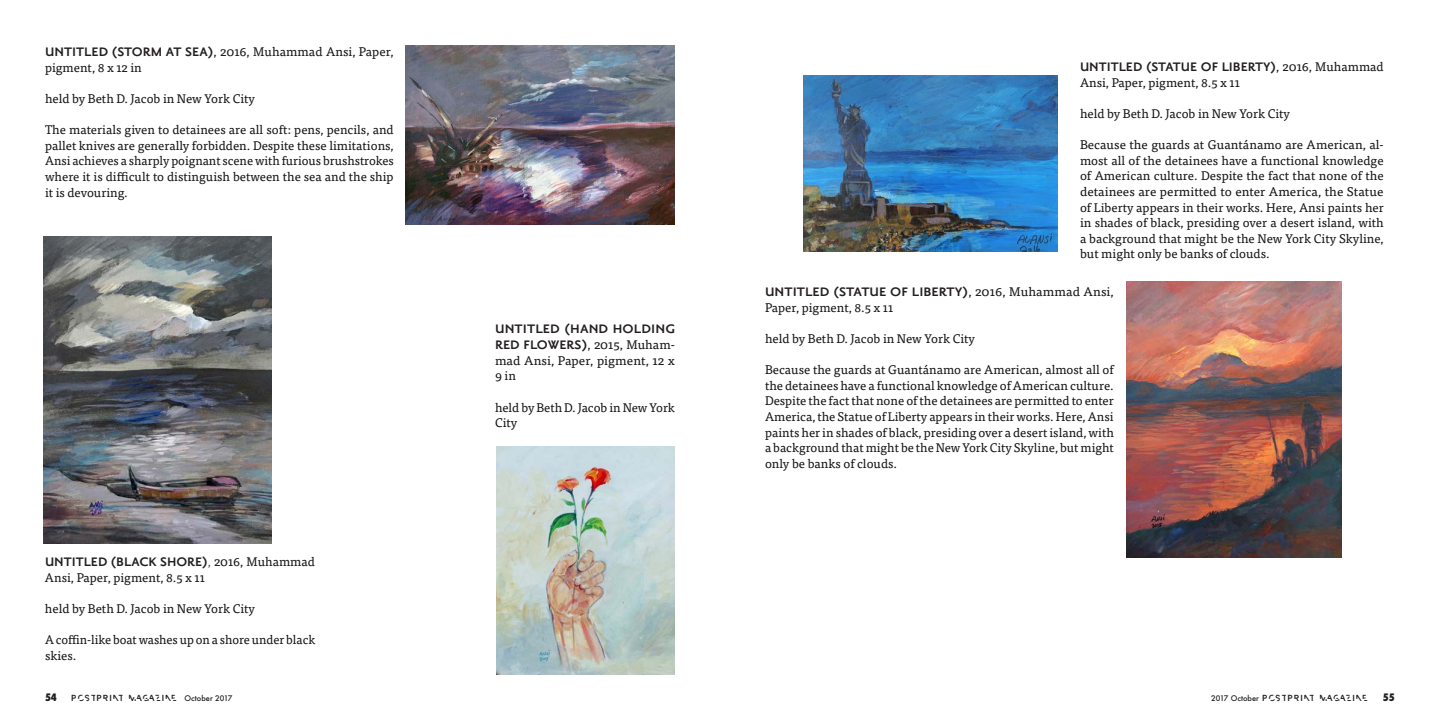
<style>
.page{position:relative;width:1440px;height:720px;background:#fff}
.page>*{position:absolute;margin:0;border:0;box-sizing:border-box;transform-origin:0 0}
.title_align{font:700 15px "Priori Sans OT";color:#231f20}
.title_align-2{font:12.5px/15.6px "Tisa Pro";color:#141414;text-align:justify}
.t1{font:800 condensed 10px "Futura";color:#231f20}
.t2{font:8.75px "Paradox";letter-spacing:.2em;color:#231f20}
.s1{font-family:"Priori Sans OT";font-weight:700;font-size:15px;color:#231f20}
.s2{font-family:"Tisa Pro";font-weight:400;font-size:12.5px;color:#535353}
.s3{font-family:"Tisa Pro";font-weight:400;font-size:12.5px;color:#141414}
.s4{font-family:"Futura";font-weight:500;font-size:7.5px}
</style>
<div class="page">
<img style="left:44px;top:236px;width:227px;height:308px">
<img style="left:405px;top:45px;width:270px;height:180px">
<img style="left:496px;top:446px;width:179px;height:229px">
<img style="left:1126px;top:281px;width:215px;height:277px">
<img style="left:804px;top:75px;width:254px;height:176px">
<p class="title_align-2" style="left:45px;top:43px;width:350px"><span class="s1">UNTITLED (STORM AT SEA)</span>, 2016, Muhammad Ansi, Paper, pigment, 8 x 12 in</p>
<p class="title_align-2" style="left:45px;top:90px;width:212px">held by Beth D. Jacob in New York City</p>
<p class="title_align-2" style="left:45px;top:121px;width:350px">The materials given to detainees are all soft: pens, pencils, and pallet knives are generally forbidden. Despite these limitations, Ansi achieves a sharply poignant scene with furious brushstrokes where it is difficult to distinguish between the sea and the ship it is devouring.</p>
<p class="title_align" style="left:45px;top:555px;width:272px">UNTITLED (BLACK SHORE)<span class="s2">,</span> <span class="s3">2016, Muhammad</span></p>
<p class="title_align-2" style="left:45px;top:569px;width:161px">Ansi, Paper, pigment, 8.5 x 11</p>
<p class="title_align-2" style="left:45px;top:600px;width:212px">held by Beth D. Jacob in New York City</p>
<p class="title_align-2" style="left:45px;top:631px;width:272px">A coffin-like boat washes up on a shore under black skies.</p>
<p class="title_align" style="left:495px;top:322px;width:182px">UNTITLED (HAND HOLDING</p>
<p class="title_align-2" style="left:495px;top:336px;width:182px"><span class="s1">RED FLOWERS)</span>, 2015, Muham&shy;mad Ansi, Paper, pigment, 12 x 9 in</p>
<p class="title_align-2" style="left:495px;top:399px;width:181px">held by Beth D. Jacob in New York<br>City</p>
<p class="title_align" style="left:1080px;top:60px;width:305px">UNTITLED (STATUE OF LIBERTY)<span class="s3">, 2016, Muhammad</span></p>
<p class="title_align-2" style="left:1080px;top:74px;width:161px">Ansi, Paper, pigment, 8.5 x 11</p>
<p class="title_align-2" style="left:1080px;top:105px;width:212px">held by Beth D. Jacob in New York City</p>
<p class="title_align-2" style="left:1080px;top:136px;width:305px">Because the guards at Guantánamo are American, al&shy;most all of the detainees have a functional knowledge of American culture. Despite the fact that none of the detainees are permitted to enter America, the Statue of Liberty appears in their works. Here, Ansi paints her in shades of black, presiding over a desert island, with a background that might be the New York City Skyline, but might only be banks of clouds.</p>
<p class="title_align" style="left:765px;top:285px;width:350px">UNTITLED (STATUE OF LIBERTY)<span class="s3">, 2016, Muhammad Ansi,</span></p>
<p class="title_align-2" style="left:765px;top:299px;width:130px">Paper, pigment, 8.5 x 11</p>
<p class="title_align-2" style="left:765px;top:330px;width:212px">held by Beth D. Jacob in New York City</p>
<p class="title_align-2" style="left:765px;top:361px;width:351px">Because the guards at Guantánamo are American, almost all of the detainees have a functional knowledge of American culture.<br>Despite the fact that none of the detainees are permitted to enter America, the Statue of Liberty appears in their works. Here, Ansi paints her in shades of black, presiding over a desert island, with a background that might be the New York City Skyline, but might only be banks of clouds.</p>
<p class="t1" style="left:45px;top:691px;width:13px">54</p>
<p class="t2" style="left:72px;top:693px;width:162px">POSTPRINT MAGAZ INE <span class="s4">October 2017</span></p>
<p class="t2" style="left:1211px;top:693px;width:157px"><span class="s4">2017 October</span> POSTPRINT MAGAZ INE</p>
<p class="t1" style="left:1383px;top:691px;width:14px">55</p>
</div>
